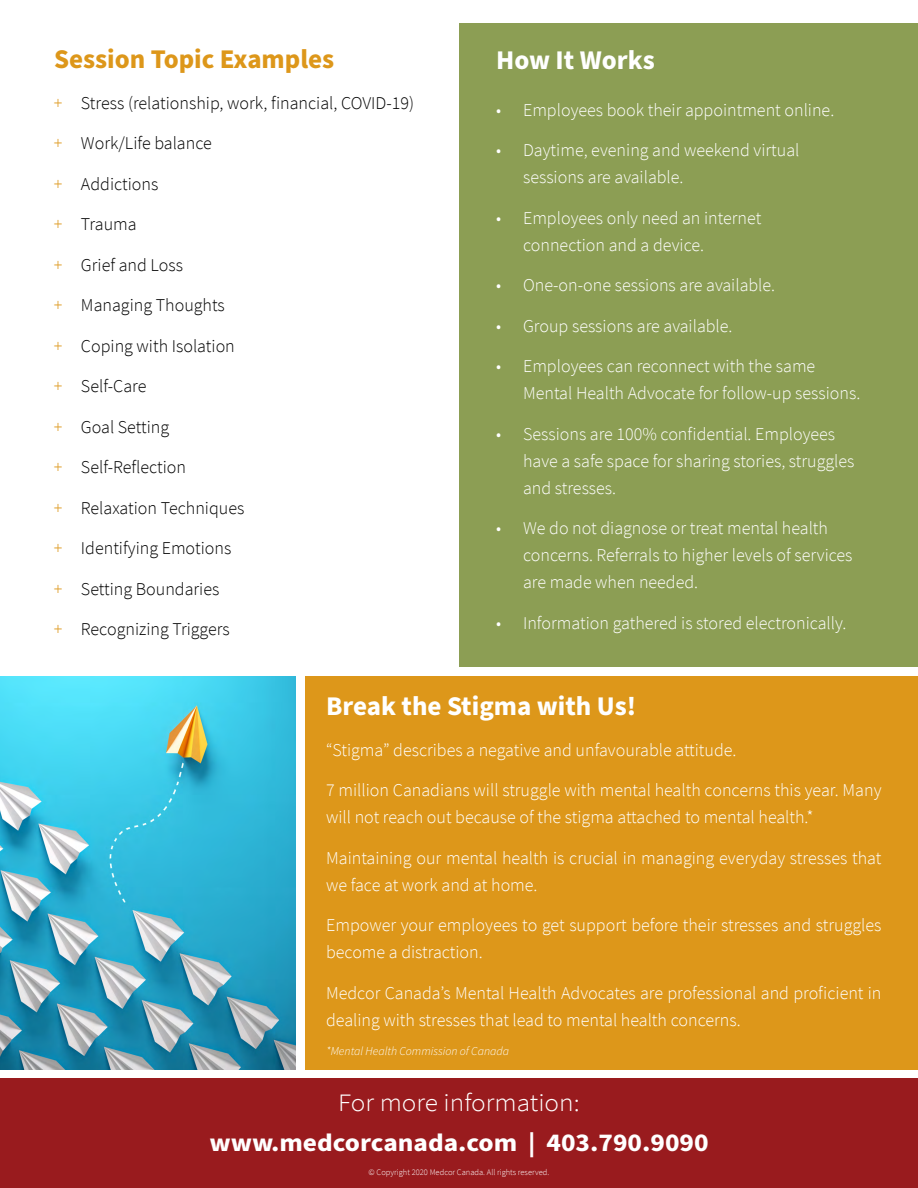
<style>
.page{position:relative;width:918px;height:1188px;background:#fff}
.page>*{position:absolute;margin:0;border:0;box-sizing:border-box;transform-origin:0 0}
.t1{font:700 27px "Source Sans Pro";color:#fff}
.t2{font:700 27px "Source Sans Pro";color:#dd971a}
.t3{font:700 25.05px "Source Sans Pro";color:#fff;scale:1.09 1}
.t4{font:300 25.05px "Source Sans Pro";color:#fff;scale:1.09 1}
.t5{font:300 18px/27px "Source Sans Pro";color:#fff}
.t6{font:300 18px "Source Sans Pro";color:#000}
.t7{font:italic 300 12px "Source Sans Pro";color:#fff}
.t8{font:300 8.55px "Source Sans Pro";color:#fff}
.s1{color:#dd971a}
</style>
<div class="page">
<div style="left:306px;top:676px;width:612px;height:394px;background:#dd971a"></div>
<div style="left:459px;top:24px;width:459px;height:643px;background:#8c9e54"></div>
<img style="left:0;top:676px;width:295px;height:394px">
<div style="left:0;top:1079px;width:918px;height:109px;background:#991b1e"></div>
<h1 class="t2" style="left:54px;top:41px;width:282px">Session Topic Examples</h1>
<p class="t6" style="left:54px;top:92px;width:362px"><span class="s1">+</span> Stress (relationship, work, financial, COVID-19)</p>
<p class="t6" style="left:54px;top:132px;width:159px"><span class="s1">+</span> Work/Life balance</p>
<p class="t6" style="left:54px;top:173px;width:106px"><span class="s1">+</span> Addictions</p>
<p class="t6" style="left:54px;top:213px;width:84px"><span class="s1">+</span> Trauma</p>
<p class="t6" style="left:54px;top:254px;width:130px"><span class="s1">+</span> Grief and Loss</p>
<p class="t6" style="left:54px;top:294px;width:172px"><span class="s1">+</span> Managing Thoughts</p>
<p class="t6" style="left:54px;top:335px;width:182px"><span class="s1">+</span> Coping with Isolation</p>
<p class="t6" style="left:54px;top:375px;width:94px"><span class="s1">+</span> Self-Care</p>
<p class="t6" style="left:54px;top:416px;width:117px"><span class="s1">+</span> Goal Setting</p>
<p class="t6" style="left:54px;top:456px;width:134px"><span class="s1">+</span> Self-Reflection</p>
<p class="t6" style="left:54px;top:497px;width:192px"><span class="s1">+</span> Relaxation Techniques</p>
<p class="t6" style="left:54px;top:537px;width:179px"><span class="s1">+</span> Identifying Emotions</p>
<p class="t6" style="left:54px;top:578px;width:167px"><span class="s1">+</span> Setting Boundaries</p>
<p class="t6" style="left:54px;top:618px;width:177px"><span class="s1">+</span> Recognizing Triggers</p>
<h1 class="t1" style="left:496px;top:41px;width:160px">How It Works</h1>
<p class="t5" style="left:496px;top:96px;width:340px">• Employees book their appointment online.</p>
<p class="t5" style="left:523px;top:137px;width:278px;text-indent:-27px">• Daytime, evening and weekend virtual sessions are available.</p>
<p class="t5" style="left:523px;top:204px;width:240px;text-indent:-27px">• Employees only need an internet connection and a device.</p>
<p class="t5" style="left:496px;top:272px;width:281px">• One-on-one sessions are available.</p>
<p class="t5" style="left:496px;top:312px;width:238px">• Group sessions are available.</p>
<p class="t5" style="left:523px;top:353px;width:339px;text-indent:-27px">• Employees can reconnect with the same<br>Mental Health Advocate for follow-up sessions.</p>
<p class="t5" style="left:523px;top:420px;width:333px;text-indent:-27px">• Sessions are 100% confidential. Employees have a safe space for sharing stories, struggles and stresses.</p>
<p class="t5" style="left:523px;top:515px;width:331px;text-indent:-27px">• We do not diagnose or treat mental health concerns. Referrals to higher levels of services are made when needed.</p>
<p class="t5" style="left:496px;top:609px;width:352px">• Information gathered is stored electronically.</p>
<h1 class="t1" style="left:326px;top:688px;width:311px">Break the Stigma with Us!</h1>
<p class="t5" style="left:326px;top:736px;width:412px">“Stigma” describes a negative and unfavourable attitude.</p>
<p class="t5" style="left:326px;top:777px;width:557px">7 million Canadians will struggle with mental health concerns this year. Many will not reach out because of the stigma attached to mental health.*</p>
<p class="t5" style="left:326px;top:844px;width:557px">Maintaining our mental health is crucial in managing everyday stresses that we face at work and at home.</p>
<p class="t5" style="left:326px;top:912px;width:557px">Empower your employees to get support before their stresses and struggles become a distraction.</p>
<p class="t5" style="left:326px;top:979px;width:557px">Medcor Canada’s Mental Health Advocates are professional and proficient in dealing with stresses that lead to mental health concerns.</p>
<p class="t7" style="left:326px;top:1044px;width:184px">*Mental Health Commission of Canada</p>
<h2 class="t4" style="left:338px;top:1087px;width:223px">For more information:</h2>
<h2 class="t3" style="left:209px;top:1126px;width:460px">www.medcorcanada.com | 403.790.9090</h2>
<p class="t8" style="left:369px;top:1166px;width:182px">© Copyright 2020 Medcor Canada. All rights reserved.</p>
</div>
